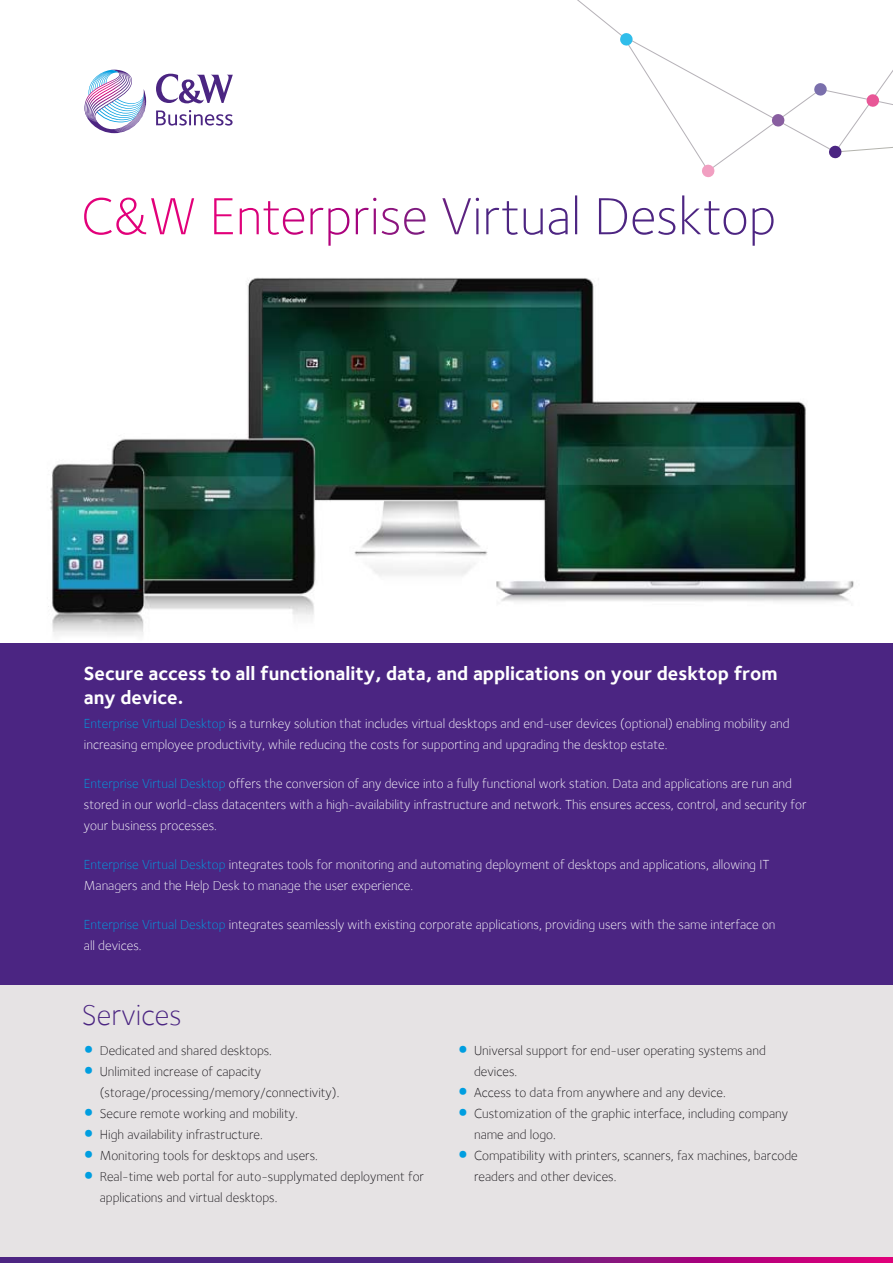
<style>
.page{position:relative;width:893px;height:1263px;background:#fff}
.page>*{position:absolute;margin:0;border:0;box-sizing:border-box;transform-origin:0 0}
.t1{font:500 31.5px/42px "Vista Sans OT";color:#009ee0}
.t2{font:300 30px "Foundry Sterling";color:#4b2582}
.t3{font:700 19.5px/23.4px "Foundry Sterling";color:#fff}
.t4{font:300 13.5px/21px "Foundry Sterling";color:#fff}
.t5{font:300 13.5px/21px "Foundry Sterling";color:#1a171c}
.s1{color:#009ee0}
</style>
<div class="page">
<img style="left:48px;top:277px;width:806px;height:358px">
<div style="left:0;top:742px;width:893px;height:521px;background:#e6e3e4"></div>
<svg style="left:0;top:1257px;width:893px;height:6px;background:#72197f"></svg>
<svg style="left:84px;top:195px;width:636px;height:40px"></svg>
<svg style="left:577px;top:0;width:237px;height:167px"></svg>
<svg style="left:620px;top:33px;width:13px;height:13px"></svg>
<svg style="left:771px;top:114px;width:14px;height:13px"></svg>
<svg style="left:814px;top:70px;width:79px;height:89px"></svg>
<svg style="left:701px;top:164px;width:14px;height:14px"></svg>
<div style="left:0;top:643px;width:893px;height:342px;background:#4b2582"></div>
<svg style="left:156px;top:110px;width:77px;height:16px"></svg>
<svg style="left:156px;top:74px;width:77px;height:29px"></svg>
<svg style="left:84px;top:70px;width:62px;height:63px"></svg>
<h3 class="t3" style="left:84px;top:662px;width:695px">Secure access to all functionality, data, and applications on your desktop from any device.</h3>
<p class="t4" style="left:84px;top:713px;width:707px"><span class="s1">Enterprise Virtual Desktop</span> is a turnkey solution that includes virtual desktops and end-user devices (optional) enabling mobility and increasing employee productivity, while reducing the costs for supporting and upgrading the desktop estate.</p>
<p class="t4" style="left:84px;top:773px;width:724px"><span class="s1">Enterprise Virtual Desktop</span> offers the conversion of any device into a fully functional work station. Data and applications are run and stored in our world-class datacenters with a high-availability infrastructure and network. This ensures access, control, and security for your business processes.</p>
<p class="t4" style="left:84px;top:854px;width:687px"><span class="s1">Enterprise Virtual Desktop</span> integrates tools for monitoring and automating deployment of desktops and applications, allowing IT<br>Managers and the Help Desk to manage the user experience.</p>
<p class="t4" style="left:84px;top:914px;width:693px"><span class="s1">Enterprise Virtual Desktop</span> integrates seamlessly with existing corporate applications, providing users with the same interface on all devices.</p>
<h2 class="t2" style="left:82px;top:997px;width:101px">Services</h2>
<p class="t5" style="left:100px;top:1040px;width:326px">Dedicated and shared desktops.<br>Unlimited increase of capacity (storage/processing/memory/connectivity).<br>Secure remote working and mobility.<br>High availability infrastructure.<br>Monitoring tools for desktops and users.<br>Real-time web portal for auto-supplymated deployment for applications and virtual desktops.</p>
<h1 class="t1" style="left:83px;top:1027px;width:13px">•</h1>
<h1 class="t1" style="left:83px;top:1048px;width:13px">• •</h1>
<h1 class="t1" style="left:83px;top:1111px;width:13px">•</h1>
<h1 class="t1" style="left:83px;top:1132px;width:13px">•</h1>
<h1 class="t1" style="left:83px;top:1153px;width:13px">•</h1>
<p class="t5" style="left:474px;top:1040px;width:325px">Universal support for end-user operating systems and devices.<br>Access to data from anywhere and any device.<br>Customization of the graphic interface, including company name and logo.<br>Compatibility with printers, scanners, fax machines, barcode readers and other devices.</p>
<h1 class="t1" style="left:458px;top:1027px;width:13px">• •</h1>
<h1 class="t1" style="left:458px;top:1090px;width:13px">• •</h1>
</div>
